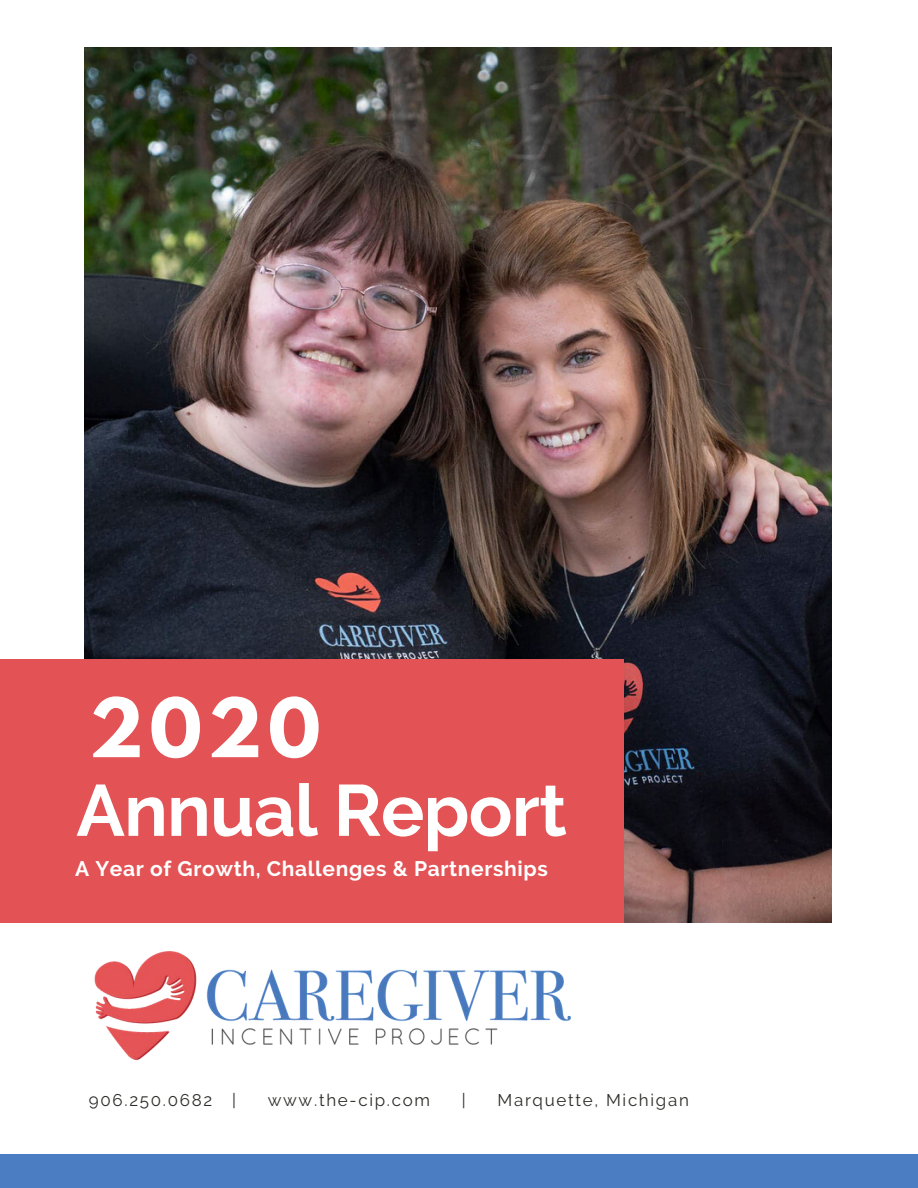
<style>
.page{position:relative;width:918px;height:1188px;background:#fff}
.page>*{position:absolute;margin:0;border:0;box-sizing:border-box;transform-origin:0 0}
.t1{font:700 72.3px "Raleway";letter-spacing:-.01em;color:#fff}
.t2{font:700 72.3px "League Spartan";color:#fff}
.t3{font:700 21px "Raleway";letter-spacing:.03em;color:#fff}
.t4{font:16.95px "Raleway";letter-spacing:.1em;color:#2c2c29}
</style>
<div class="page">
<img style="left:84px;top:48px;width:747px;height:875px">
<div style="left:0;top:1154px;width:918px;height:34px;background:#4b7dc3"></div>
<img style="left:94px;top:951px;width:477px;height:110px">
<div style="left:0;top:660px;width:624px;height:263px;background:#e35254"></div>
<p class="t2" style="left:89px;top:692px;width:233px">2020</p>
<p class="t1" style="left:76px;top:768px;width:492px">Annual Report</p>
<p class="t3" style="left:75px;top:856px;width:474px">A Year of Growth, Challenges &amp; Partnerships</p>
<p class="t4" style="left:89px;top:1090px;width:149px">906.250.0682 |</p>
<p class="t4" style="left:268px;top:1090px;width:164px">www.the-cip.com</p>
<p class="t4" style="left:462px;top:1090px;width:5px">|</p>
<p class="t4" style="left:498px;top:1090px;width:193px">Marquette, Michigan</p>
</div>
